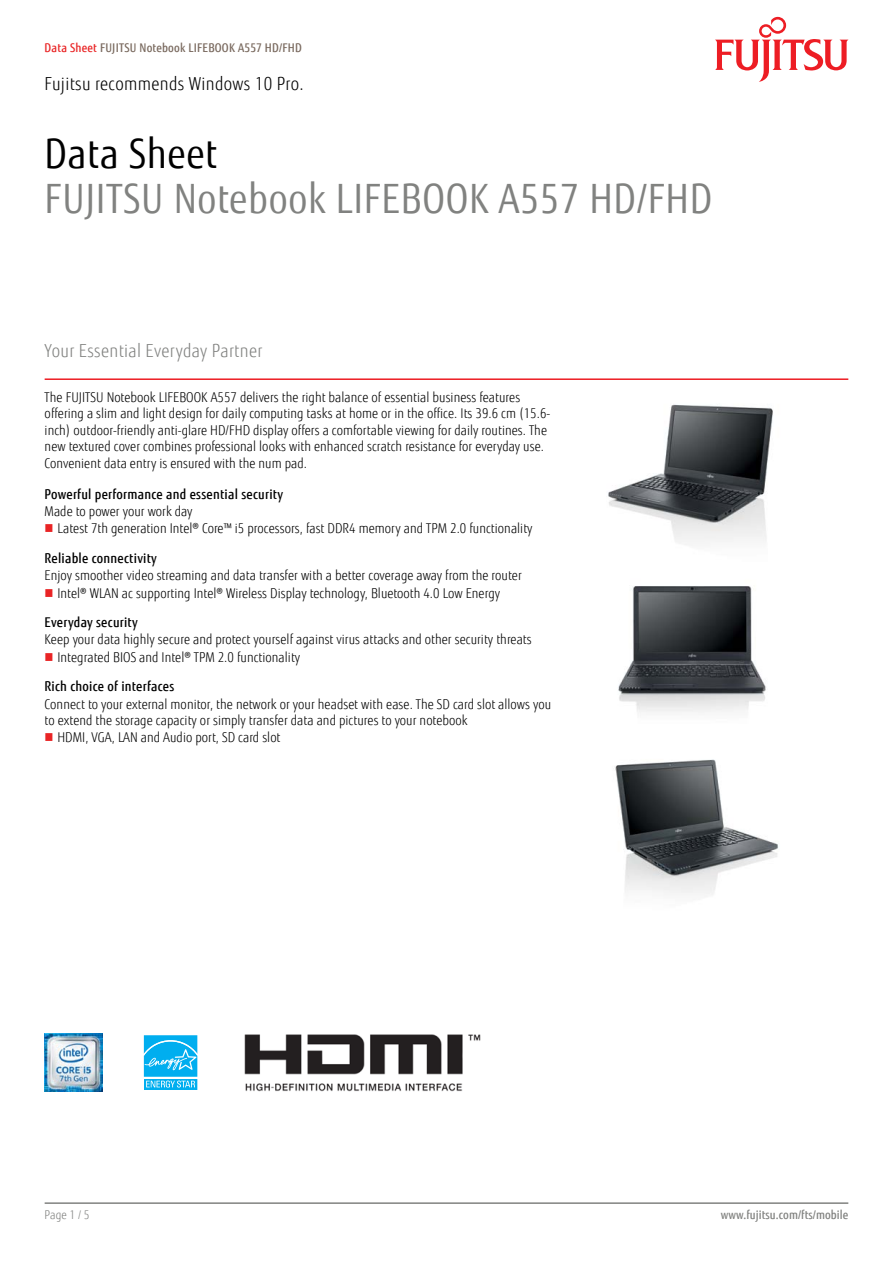
<style>
.page{position:relative;width:893px;height:1263px;background:#fff}
.page>*{position:absolute;margin:0;border:0;box-sizing:border-box;transform-origin:0 0}
.t1{font:40.5px "Fujitsu Sans";letter-spacing:.02em;color:#818280;scale:.9 1}
.t2{font:40.5px "Fujitsu Sans";letter-spacing:.02em;color:#000;scale:.9 1}
.t3{font:300 18px "Fujitsu Sans";letter-spacing:.02em;color:#000;scale:.9 1}
.t4{font:300 18px "Fujitsu Sans";letter-spacing:.02em;color:#818280;scale:.9 1}
.t5{font:300 13.5px/16.5px "Fujitsu Sans";letter-spacing:.005em;color:#000;scale:.9 1}
.t6{font:500 13.5px "Fujitsu Sans";letter-spacing:.02em;color:#000;scale:.9 1}
.t7{font:500 12px "Fujitsu Sans";letter-spacing:.02em;color:#79695e;scale:.9 1}
.t8{font:500 12px "Fujitsu Sans";letter-spacing:.005em;color:#818280;scale:.9 1}
.t9{font:300 12px "Fujitsu Sans";color:#818280;scale:.9 1}
.s1{color:#e92425}
</style>
<div class="page">
<hr style="left:45px;top:1202px;width:803px;height:2px;background:#818280">
<hr style="left:45px;top:378px;width:803px;height:2px;background:#ed1d24">
<svg style="left:715px;top:17px;width:133px;height:65px"></svg>
<img style="left:608px;top:404px;width:165px;height:141px">
<img style="left:618px;top:586px;width:148px;height:127px">
<img style="left:615px;top:759px;width:164px;height:136px">
<img style="left:45px;top:1034px;width:57px;height:57px">
<svg style="left:143px;top:1035px;width:55px;height:55px;background:#36bef2"></svg>
<img style="left:244px;top:1034px;width:237px;height:57px">
<p class="t7" style="left:45px;top:40px;width:287px"><span class="s1">Data Sheet</span> FUJITSU Notebook LIFEBOOK A557 HD/FHD</p>
<h2 class="t3" style="left:45px;top:73px;width:289px">Fujitsu recommends Windows 10 Pro.</h2>
<h1 class="t2" style="left:45px;top:130px;width:193px">Data Sheet</h1>
<h1 class="t1" style="left:45px;top:175px;width:743px">FUJITSU Notebook LIFEBOOK A557 HD/FHD</h1>
<h2 class="t4" style="left:45px;top:340px;width:244px">Your Essential Everyday Partner</h2>
<p class="t5" style="left:45px;top:389px;width:563px">The FUJITSU Notebook LIFEBOOK A557 delivers the right balance of essential business features offering a slim and light design for daily computing tasks at home or in the office. Its 39.6 cm (15.6- inch) outdoor-friendly anti-glare HD/FHD display offers a comfortable viewing for daily routines. The new textured cover combines professional looks with enhanced scratch resistance for everyday use.<br>Convenient data entry is ensured with the num pad.</p>
<p class="t6" style="left:45px;top:486px;width:266px">Powerful performance and essential security</p>
<p class="t5" style="left:57px;top:503px;width:529px;line-height:17.1px;text-indent:-13px">Made to power your work day<br>Latest 7th generation Intel® Core™ i5 processors, fast DDR4 memory and TPM 2.0 functionality</p>
<p class="t6" style="left:45px;top:550px;width:126px">Reliable connectivity</p>
<p class="t5" style="left:57px;top:567px;width:517px;line-height:17.1px;text-indent:-13px">Enjoy smoother video streaming and data transfer with a better coverage away from the router<br>Intel® WLAN ac supporting Intel® Wireless Display technology, Bluetooth 4.0 Low Energy</p>
<p class="t6" style="left:45px;top:614px;width:105px">Everyday security</p>
<p class="t5" style="left:57px;top:631px;width:529px;line-height:17.1px;text-indent:-13px">Keep your data highly secure and protect yourself against virus attacks and other security threats<br>Integrated BIOS and Intel® TPM 2.0 functionality</p>
<p class="t6" style="left:45px;top:678px;width:146px">Rich choice of interfaces</p>
<p class="t5" style="left:45px;top:696px;width:564px">Connect to your external monitor, the network or your headset with ease. The SD card slot allows you</p>
<p class="t5" style="left:45px;top:712px;width:471px">to extend the storage capacity or simply transfer data and pictures to your notebook</p>
<p class="t5" style="left:57px;top:729px;width:249px">HDMI, VGA, LAN and Audio port, SD card slot</p>
<p class="t9" style="left:45px;top:1208px;width:51px">Page 1 / 5</p>
<p class="t8" style="left:721px;top:1208px;width:143px">www.fujitsu.com/fts/mobile</p>
</div>
